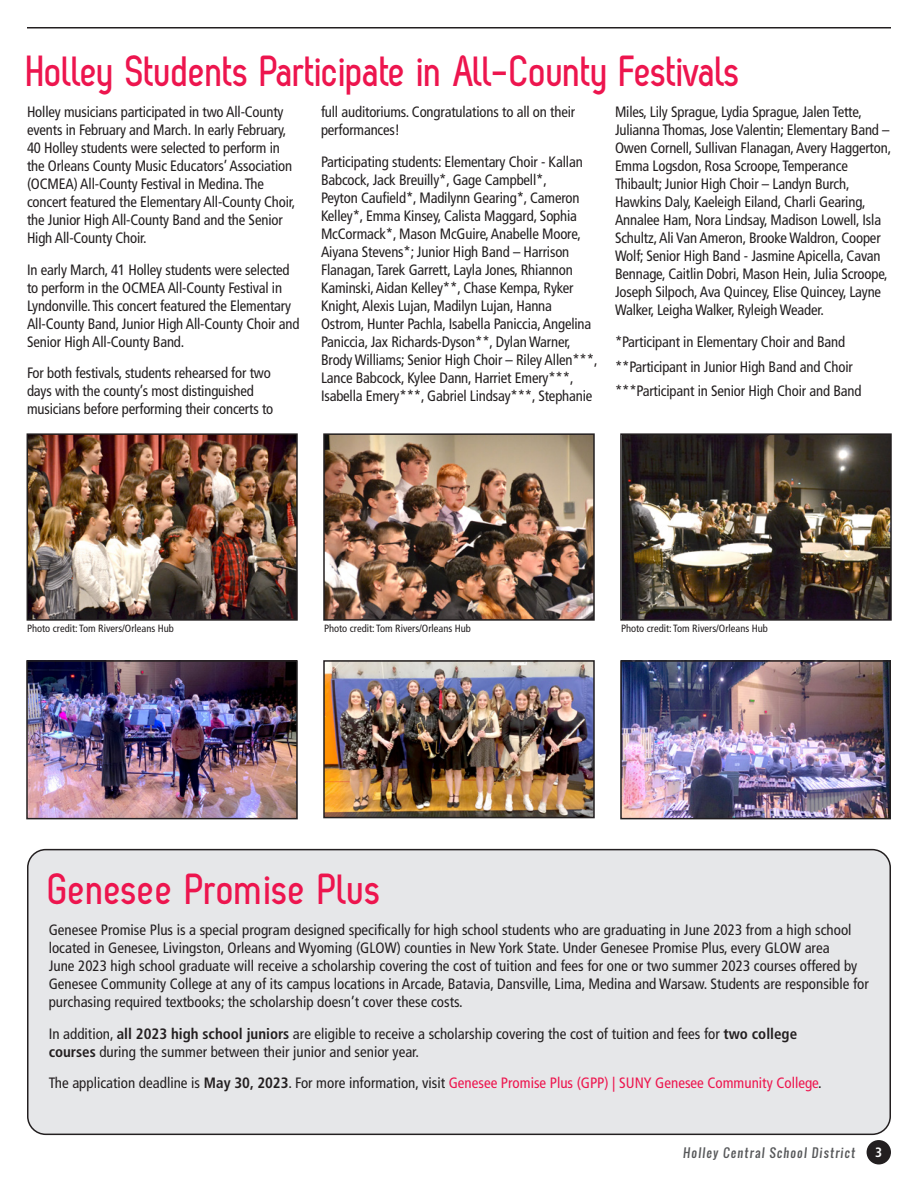
<style>
.page{position:relative;width:918px;height:1188px;background:#fff}
.page>*{position:absolute;margin:0;border:0;box-sizing:border-box;transform-origin:0 0}
.NEW_HEAD{font:700 43.5px "Zag";letter-spacing:-.01em;color:#ed154e}
.body{font:condensed 15px/18px "Frutiger";letter-spacing:-.01em;color:#231f20}
.body-2{font:condensed 15px "Frutiger";color:#ed154e}
.t1{font:700 condensed 13.5px "Frutiger";color:#fff}
.t2{font:12px "Oswald";color:#57585a}
.NEW_CAPTION{font:condensed 10.5px "Frutiger";color:#231f20}
.s1{font-weight:700}
.s2{color:#231f20}
.s3{font-weight:700;color:#231f20}
</style>
<div class="page">
<div style="left:867px;top:1140px;width:24px;height:24px;background:#231f20;border-radius:50%"></div>
<hr style="left:27px;top:27px;width:864px;height:1px;background:#231f20">
<img style="left:623px;top:436px;width:266px;height:182px">
<div style="left:620px;top:433px;width:272px;height:188px;border:2px solid #231f20"></div>
<img style="left:30px;top:436px;width:265px;height:182px">
<div style="left:27px;top:433px;width:271px;height:188px;border:2px solid #231f20"></div>
<img style="left:29px;top:663px;width:266px;height:153px">
<div style="left:26px;top:660px;width:272px;height:159px;border:2px solid #231f20"></div>
<img style="left:326px;top:436px;width:266px;height:182px">
<div style="left:323px;top:433px;width:272px;height:188px;border:2px solid #231f20"></div>
<img style="left:326px;top:663px;width:266px;height:152px">
<div style="left:323px;top:660px;width:272px;height:158px;border:2px solid #231f20"></div>
<img style="left:623px;top:663px;width:265px;height:153px">
<div style="left:620px;top:660px;width:271px;height:159px;border:2px solid #231f20"></div>
<div style="left:28px;top:850px;width:862px;height:284px;background:#e6e7e9;border-radius:18px"></div>
<div style="left:27px;top:849px;width:864px;height:286px;border:2px solid #231f20;border-radius:18px"></div>
<p class="NEW_HEAD" style="left:27px;top:47px;width:716px">Holley Students Participate in All-County Festivals</p>
<p class="body" style="left:27px;top:103px;width:270px">Holley musicians participated in two All-County events in February and March. In early February, 40 Holley students were selected to perform in the Orleans County Music Educators’ Association (OCMEA) All-County Festival in Medina. The concert featured the Elementary All-County Choir, the Junior High All-County Band and the Senior High All-County Choir.</p>
<p class="body" style="left:27px;top:261px;width:274px">In early March, 41 Holley students were selected to perform in the OCMEA All-County Festival in Lyndonville. This concert featured the Elementary All-County Band, Junior High All-County Choir and Senior High All-County Band.</p>
<p class="body" style="left:27px;top:364px;width:248px">For both festivals, students rehearsed for two days with the county’s most distinguished musicians before performing their concerts to</p>
<p class="body" style="left:321px;top:103px;width:256px">full auditoriums. Congratulations to all on their performances!</p>
<p class="body" style="left:321px;top:153px;width:278px">Participating students: Elementary Choir - Kallan Babcock, Jack Breuilly*, Gage Campbell*,<br>Peyton Caufield*, Madilynn Gearing*, Cameron Kelley*, Emma Kinsey, Calista Maggard, Sophia McCormack*, Mason McGuire, Anabelle Moore, Aiyana Stevens*; Junior High Band – Harrison Flanagan, Tarek Garrett, Layla Jones, Rhiannon Kaminski, Aidan Kelley**, Chase Kempa, Ryker Knight, Alexis Lujan, Madilyn Lujan, Hanna Ostrom, Hunter Pachla, Isabella Paniccia, Angelina Paniccia, Jax Richards-Dyson**, Dylan Warner, Brody Williams; Senior High Choir – Riley Allen***, Lance Babcock, Kylee Dann, Harriet Emery***, Isabella Emery***, Gabriel Lindsay***, Stephanie</p>
<p class="body" style="left:615px;top:103px;width:278px">Miles, Lily Sprague, Lydia Sprague, Jalen Tette, Julianna Thomas, Jose Valentin; Elementary Band – Owen Cornell, Sullivan Flanagan, Avery Haggerton, Emma Logsdon, Rosa Scroope, Temperance Thibault; Junior High Choir – Landyn Burch, Hawkins Daly, Kaeleigh Eiland, Charli Gearing, Annalee Ham, Nora Lindsay, Madison Lowell, Isla Schultz, Ali Van Ameron, Brooke Waldron, Cooper Wolf; Senior High Band - Jasmine Apicella, Cavan Bennage, Caitlin Dobri, Mason Hein, Julia Scroope, Joseph Silpoch, Ava Quincey, Elise Quincey, Layne Walker, Leigha Walker, Ryleigh Weader.</p>
<p class="body" style="left:615px;top:333px;width:232px">*Participant in Elementary Choir and Band</p>
<p class="body" style="left:615px;top:357px;width:239px">**Participant in Junior High Band and Choir</p>
<p class="body" style="left:615px;top:382px;width:248px">***Participant in Senior High Choir and Band</p>
<p class="NEW_CAPTION" style="left:27px;top:623px;width:148px">Photo credit: Tom Rivers/Orleans Hub</p>
<p class="NEW_CAPTION" style="left:324px;top:623px;width:148px">Photo credit: Tom Rivers/Orleans Hub</p>
<p class="NEW_CAPTION" style="left:621px;top:623px;width:148px">Photo credit: Tom Rivers/Orleans Hub</p>
<p class="NEW_HEAD" style="left:49px;top:865px;width:335px">Genesee Promise Plus</p>
<p class="body" style="left:49px;top:921px;width:822px">Genesee Promise Plus is a special program designed specifically for high school students who are graduating in June 2023 from a high school located in Genesee, Livingston, Orleans and Wyoming (GLOW) counties in New York State. Under Genesee Promise Plus, every GLOW area<br>June 2023 high school graduate will receive a scholarship covering the cost of tuition and fees for one or two summer 2023 courses offered by Genesee Community College at any of its campus locations in Arcade, Batavia, Dansville, Lima, Medina and Warsaw. Students are responsible for purchasing required textbooks; the scholarship doesn’t cover these costs.</p>
<p class="body" style="left:49px;top:1025px;width:750px">In addition, <span class="s1">all 2023 high school juniors</span> are eligible to receive a scholarship covering the cost of tuition and fees for <span class="s1">two college courses</span> during the summer between their junior and senior year.</p>
<p class="body-2" style="left:49px;top:1074px;width:775px"><span class="s2">The application deadline is</span> <span class="s3">May 30, 2023</span><span class="s2">. For more information, visit</span> Genesee Promise Plus (GPP) | SUNY Genesee Community College<span class="s2">.</span></p>
<p class="t2" style="left:683px;top:1143px;width:175px">Holley Central School District</p>
<p class="t1" style="left:875px;top:1145px;width:9px">3</p>
</div>
